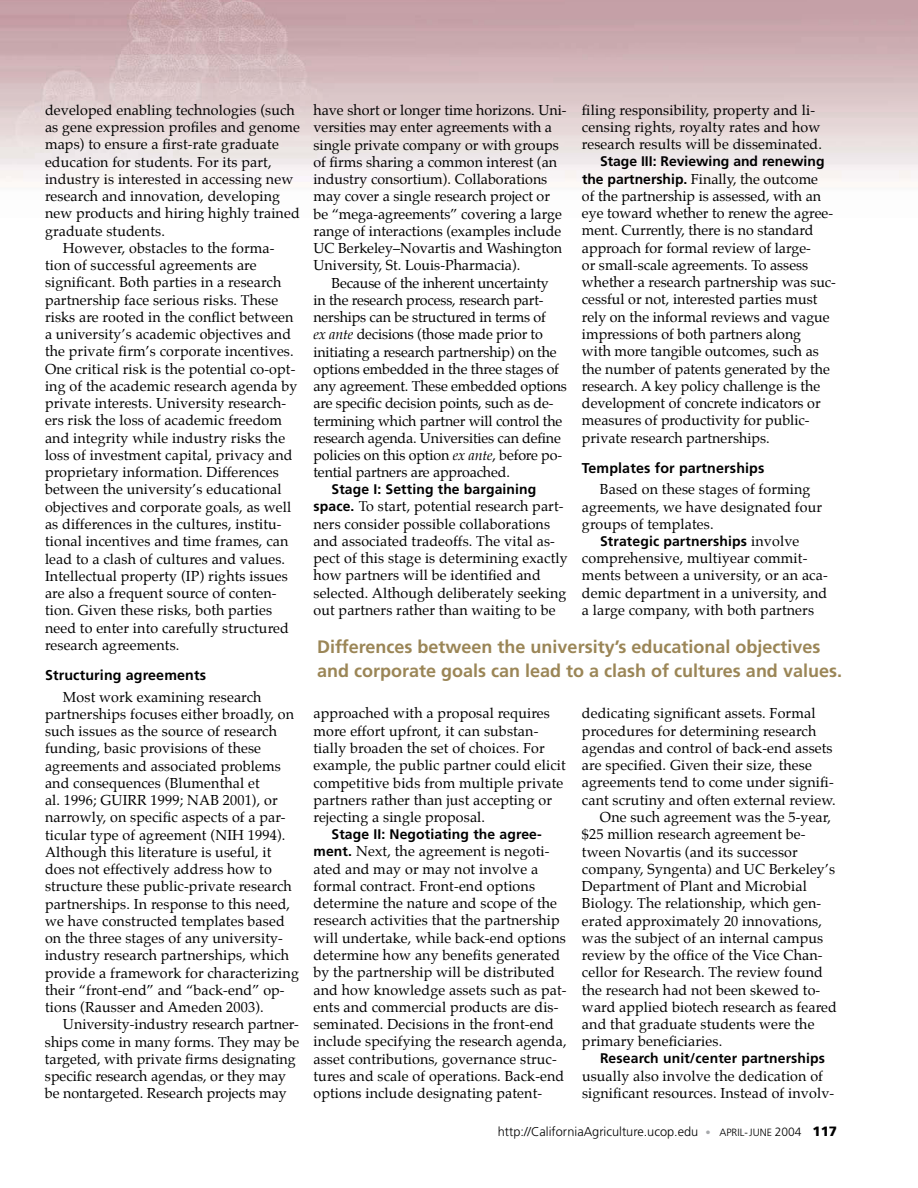
<style>
.page{position:relative;width:918px;height:1188px;background:#fff}
.page>*{position:absolute;margin:0;border:0;box-sizing:border-box;transform-origin:0 0}
.t1{font:700 18px/24px "Frutiger";color:#9b8657}
.t2{font:14.25px/17.2px "Palatino";letter-spacing:.01em;color:#000}
.t3{font:14.25px/17.2px "Palatino";letter-spacing:-.01em;color:#000}
.t4{font:700 14.25px "Frutiger";letter-spacing:.01em;color:#000}
.t5{font:700 13.95px "Frutiger";letter-spacing:.01em;color:#000}
.t6{font:300 12.75px "Frutiger";color:#000}
.s1{font-style:italic}
.s2{font-family:"Frutiger";font-weight:700;font-size:13.95px}
.s3{font-family:"Palatino";font-weight:400;font-size:14.25px}
.s4{font-size:10.5px;color:#a7a9ac}
.s5{font-size:10.5px}
.s6{font-size:12px}
.s7{font-weight:900;font-size:13.5px}
</style>
<div class="page">
<img style="left:0;top:0;width:918px;height:182px">
<p class="t2" style="left:45px;top:103px;width:251px">developed enabling technologies (such</p>
<p class="t2" style="left:45px;top:120px;width:256px">as gene expression profiles and genome</p>
<p class="t2" style="left:45px;top:137px;width:235px">maps) to ensure a first-rate graduate</p>
<p class="t2" style="left:45px;top:154px;width:228px">education for students. For its part,</p>
<p class="t2" style="left:45px;top:172px;width:250px">industry is interested in accessing new</p>
<p class="t2" style="left:45px;top:189px;width:237px">research and innovation, developing</p>
<p class="t2" style="left:45px;top:206px;width:256px">new products and hiring highly trained</p>
<p class="t2" style="left:45px;top:223px;width:121px">graduate students.</p>
<p class="t2" style="left:63px;top:241px;width:213px">However, obstacles to the forma-</p>
<p class="t2" style="left:45px;top:258px;width:213px">tion of successful agreements are</p>
<p class="t2" style="left:45px;top:275px;width:238px">significant. Both parties in a research</p>
<p class="t2" style="left:45px;top:292px;width:235px">partnership face serious risks. These</p>
<p class="t2" style="left:45px;top:310px;width:250px">risks are rooted in the conflict between</p>
<p class="t2" style="left:45px;top:327px;width:248px">a university’s academic objectives and</p>
<p class="t2" style="left:45px;top:344px;width:250px">the private firm’s corporate incentives.</p>
<p class="t2" style="left:45px;top:361px;width:252px">One critical risk is the potential co-opt-</p>
<p class="t2" style="left:45px;top:379px;width:254px">ing of the academic research agenda by</p>
<p class="t2" style="left:45px;top:396px;width:243px">private interests. University research-</p>
<p class="t2" style="left:45px;top:413px;width:239px">ers risk the loss of academic freedom</p>
<p class="t2" style="left:45px;top:430px;width:242px">and integrity while industry risks the</p>
<p class="t2" style="left:45px;top:448px;width:249px">loss of investment capital, privacy and</p>
<p class="t2" style="left:45px;top:465px;width:235px">proprietary information. Differences</p>
<p class="t2" style="left:45px;top:482px;width:238px">between the university’s educational</p>
<p class="t2" style="left:45px;top:499px;width:248px">objectives and corporate goals, as well</p>
<p class="t2" style="left:45px;top:517px;width:238px">as differences in the cultures, institu-</p>
<p class="t2" style="left:45px;top:534px;width:245px">tional incentives and time frames, can</p>
<p class="t2" style="left:45px;top:551px;width:242px">lead to a clash of cultures and values.</p>
<p class="t2" style="left:45px;top:568px;width:244px">Intellectual property (IP) rights issues</p>
<p class="t2" style="left:45px;top:586px;width:233px">are also a frequent source of conten-</p>
<p class="t2" style="left:45px;top:603px;width:229px">tion. Given these risks, both parties</p>
<p class="t2" style="left:45px;top:620px;width:245px">need to enter into carefully structured</p>
<p class="t2" style="left:45px;top:638px;width:136px">research agreements.</p>
<p class="t4" style="left:45px;top:666px;width:163px">Structuring agreements</p>
<p class="t2" style="left:45px;top:689px;width:255px;text-indent:18px">Most work examining research partnerships focuses either broadly, on such issues as the source of research funding, basic provisions of these agreements and associated problems and consequences (Blumenthal et<br>al. 1996; GUIRR 1999; NAB 2001), or narrowly, on specific aspects of a par&shy;ticular type of agreement (NIH 1994).<br>Although this literature is useful, it does not effectively address how to structure these public-private research partnerships. In response to this need, we have constructed templates based on the three stages of any university&shy;industry research partnerships, which provide a framework for characterizing their “front-end” and “back-end” op&shy;tions (Rausser and Ameden 2003).</p>
<p class="t2" style="left:45px;top:1017px;width:256px;text-indent:18px">University-industry research partner&shy;ships come in many forms. They may be targeted, with private firms designating specific research agendas, or they may be nontargeted. Research projects may</p>
<p class="t2" style="left:313px;top:103px;width:255px">have short or longer time horizons. Uni&shy;versities may enter agreements with a single private company or with groups of firms sharing a common interest (an industry consortium). Collaborations may cover a single research project or be “mega-agreements” covering a large range of interactions (examples include UC Berkeley–Novartis and Washington University, St. Louis-Pharmacia).</p>
<p class="t3" style="left:313px;top:275px;width:255px;text-indent:18px">Because of the inherent uncertainty<br>in the research process, research part&shy;nerships can be structured in terms of<br><span class="s1">ex ante</span> decisions (those made prior to initiating a research partnership) on the options embedded in the three stages of any agreement. These embedded options are specific decision points, such as de&shy;termining which partner will control the research agenda. Universities can define policies on this option <span class="s1">ex ante</span>, before po&shy;tential partners are approached.</p>
<p class="t5" style="left:332px;top:481px;width:206px">Stage I: Setting the bargaining</p>
<p class="t2" style="left:313px;top:499px;width:256px"><span class="s2">space.</span> To start, potential research part&shy;ners consider possible collaborations and associated tradeoffs. The vital as&shy;pect of this stage is determining exactly how partners will be identified and selected. Although deliberately seeking out partners rather than waiting to be</p>
<p class="t2" style="left:582px;top:102px;width:242px">filing responsibility, property and li&shy;censing rights, royalty rates and how research results will be disseminated.</p>
<p class="t5" style="left:600px;top:153px;width:226px">Stage III: Reviewing and renewing</p>
<p class="t2" style="left:582px;top:171px;width:256px"><span class="s2">the partnership.</span> Finally, the outcome<br>of the partnership is assessed, with an eye toward whether to renew the agree&shy;ment. Currently, there is no standard approach for formal review of large-<br>or small-scale agreements. To assess whether a research partnership was suc&shy;cessful or not, interested parties must rely on the informal reviews and vague impressions of both partners along<br>with more tangible outcomes, such as the number of patents generated by the research. A key policy challenge is the development of concrete indicators or measures of productivity for public&shy;private research partnerships.</p>
<p class="t4" style="left:582px;top:459px;width:184px">Templates for partnerships</p>
<p class="t2" style="left:582px;top:482px;width:242px;text-indent:18px">Based on these stages of forming agreements, we have designated four groups of templates.</p>
<p class="t5" style="left:600px;top:533px;width:201px">Strategic partnerships <span class="s3">involve</span></p>
<p class="t2" style="left:582px;top:551px;width:247px">comprehensive, multiyear commit&shy;ments between a university, or an aca&shy;demic department in a university, and a large company, with both partners</p>
<p class="t1" style="left:317px;top:634px;width:526px">Differences between the university’s educational objectives and corporate goals can lead to a clash of cultures and values.</p>
<p class="t2" style="left:313px;top:706px;width:254px">approached with a proposal requires more effort upfront, it can substan&shy;tially broaden the set of choices. For example, the public partner could elicit competitive bids from multiple private partners rather than just accepting or rejecting a single proposal.</p>
<p class="t5" style="left:332px;top:826px;width:212px">Stage II: Negotiating the agree-</p>
<p class="t2" style="left:313px;top:844px;width:255px"><span class="s2">ment.</span> Next, the agreement is negoti&shy;ated and may or may not involve a formal contract. Front-end options determine the nature and scope of the research activities that the partnership will undertake, while back-end options determine how any benefits generated by the partnership will be distributed and how knowledge assets such as pat&shy;ents and commercial products are dis&shy;seminated. Decisions in the front-end include specifying the research agenda, asset contributions, governance struc&shy;tures and scale of operations. Back-end options include designating patent-</p>
<p class="t2" style="left:582px;top:706px;width:235px">dedicating significant assets. Formal</p>
<p class="t2" style="left:582px;top:723px;width:236px">procedures for determining research</p>
<p class="t2" style="left:582px;top:741px;width:252px">agendas and control of back-end assets</p>
<p class="t2" style="left:582px;top:758px;width:231px">are specified. Given their size, these</p>
<p class="t2" style="left:582px;top:775px;width:253px">agreements tend to come under signifi-</p>
<p class="t2" style="left:582px;top:792px;width:255px">cant scrutiny and often external review.</p>
<p class="t2" style="left:600px;top:810px;width:233px">One such agreement was the 5-year,</p>
<p class="t2" style="left:582px;top:827px;width:225px">$25 million research agreement be-</p>
<p class="t2" style="left:582px;top:844px;width:217px">tween Novartis (and its successor</p>
<p class="t2" style="left:582px;top:862px;width:255px">company, Syngenta) and UC Berkeley’s</p>
<p class="t2" style="left:582px;top:879px;width:226px">Department of Plant and Microbial</p>
<p class="t2" style="left:582px;top:896px;width:241px">Biology. The relationship, which gen-</p>
<p class="t2" style="left:582px;top:913px;width:241px">erated approximately 20 innovations,</p>
<p class="t2" style="left:582px;top:931px;width:243px">was the subject of an internal campus</p>
<p class="t2" style="left:582px;top:948px;width:242px">review by the office of the Vice Chan-</p>
<p class="t2" style="left:582px;top:965px;width:242px">cellor for Research. The review found</p>
<p class="t2" style="left:582px;top:982px;width:240px">the research had not been skewed to-</p>
<p class="t2" style="left:582px;top:1000px;width:256px">ward applied biotech research as feared</p>
<p class="t2" style="left:582px;top:1017px;width:234px">and that graduate students were the</p>
<p class="t2" style="left:582px;top:1034px;width:142px">primary beneficiaries.</p>
<p class="t5" style="left:600px;top:1050px;width:227px">Research unit/center partnerships</p>
<p class="t2" style="left:582px;top:1068px;width:254px">usually also involve the dedication of significant resources. Instead of involv-</p>
<p class="t6" style="left:498px;top:1124px;width:341px">http://CaliforniaAgriculture.ucop.edu <span class="s4">•</span> <span class="s5">APRIL-JUNE</span> <span class="s6">2004</span> <span class="s7">117</span></p>
</div>
